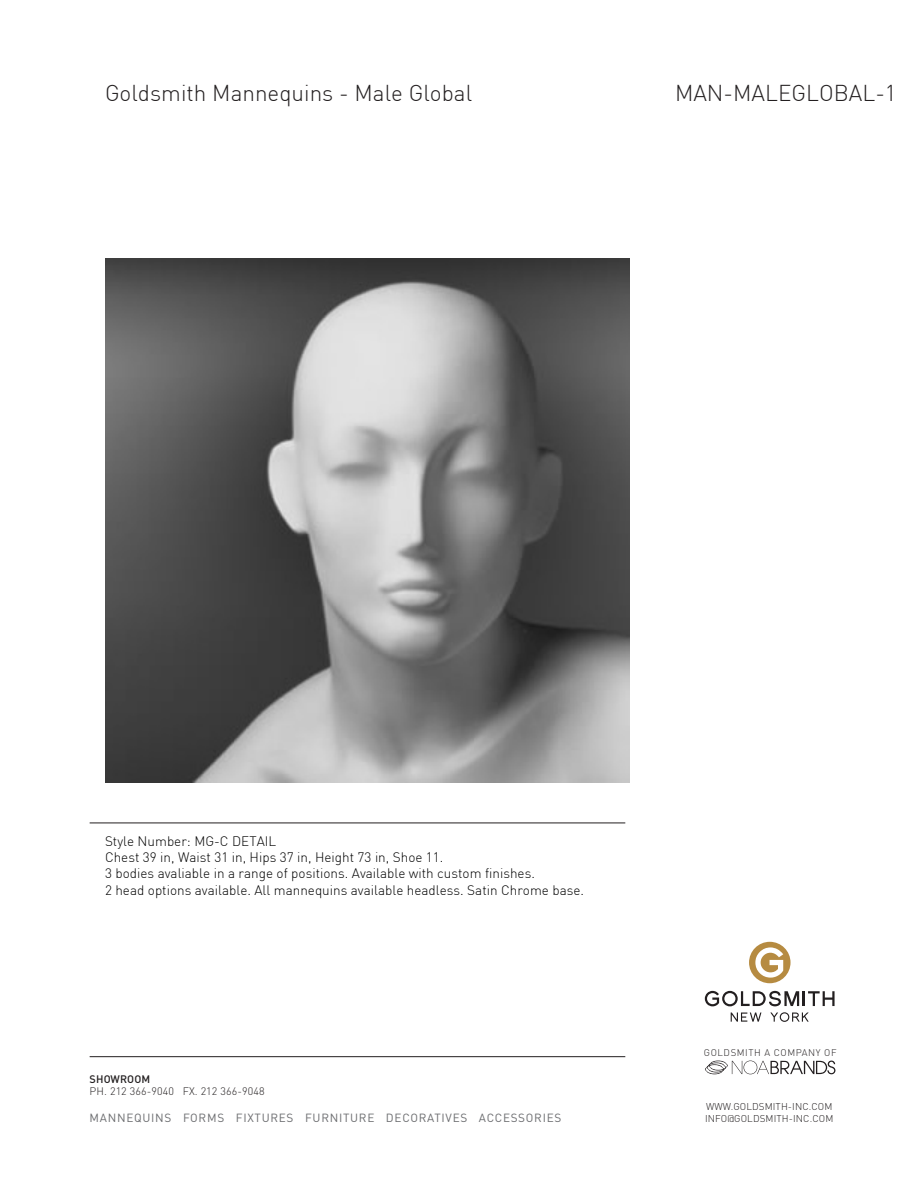
<style>
.page{position:relative;width:918px;height:1188px;background:#fff}
.page>*{position:absolute;margin:0;border:0;box-sizing:border-box;transform-origin:0 0}
.t1{font:300 22.5px "DIN Pro";color:#231f20}
.t2{font:300 13.5px/16.2px "DIN Pro";color:#000}
.t3{font:11.7px "DIN";letter-spacing:.06em;color:#6c6d70}
.t4{font:300 10.8px "DIN";letter-spacing:.01em;color:#231f20}
.t5{font:500 10.8px "DIN";letter-spacing:.01em;color:#231f20}
.t6{font:300 9.75px "DIN";letter-spacing:.01em;color:#231f20}
.t7{font:300 9.6px "DIN";letter-spacing:.06em;color:#231f20}
</style>
<div class="page">
<hr style="left:90px;top:823px;width:535px;height:1px;background:#231f20">
<hr style="left:90px;top:1056px;width:535px;height:1px;background:#231f20">
<div style="left:749px;top:942px;width:42px;height:41px;background:#b68b41;border-radius:50%"></div>
<svg style="left:705px;top:991px;width:130px;height:15px"></svg>
<svg style="left:731px;top:1013px;width:30px;height:9px"></svg>
<svg style="left:770px;top:1012px;width:39px;height:10px"></svg>
<svg style="left:755px;top:947px;width:28px;height:31px"></svg>
<svg style="left:705px;top:1061px;width:130px;height:13px"></svg>
<img style="left:105px;top:258px;width:525px;height:525px">
<h1 class="t1" style="left:105px;top:83px;width:369px">Goldsmith Mannequins - Male Global</h1>
<h1 class="t1" style="left:675px;top:83px;width:223px">MAN-MALEGLOBAL-1</h1>
<p class="t2" style="left:105px;top:834px;width:481px">Style Number: MG-C DETAIL<br>Chest 39 in, Waist 31 in, Hips 37 in, Height 73 in, Shoe 11.<br>3 bodies avaliable in a range of positions. Available with custom finishes.<br>2 head options available. All mannequins available headless. Satin Chrome base.</p>
<p class="t5" style="left:90px;top:1072px;width:62px">SHOWROOM</p>
<p class="t4" style="left:90px;top:1085px;width:177px">PH. 212 366-9040 FX. 212 366-9048</p>
<p class="t3" style="left:90px;top:1110px;width:473px">MANNEQUINS FORMS FIXTURES FURNITURE DECORATIVES ACCESSORIES</p>
<p class="t7" style="left:704px;top:1047px;width:134px">GOLDSMITH A COMPANY OF</p>
<p class="t6" style="left:706px;top:1100px;width:128px">WWW.GOLDSMITH-INC.COM</p>
<p class="t6" style="left:705px;top:1112px;width:130px">INFO@GOLDSMITH-INC.COM</p>
</div>
